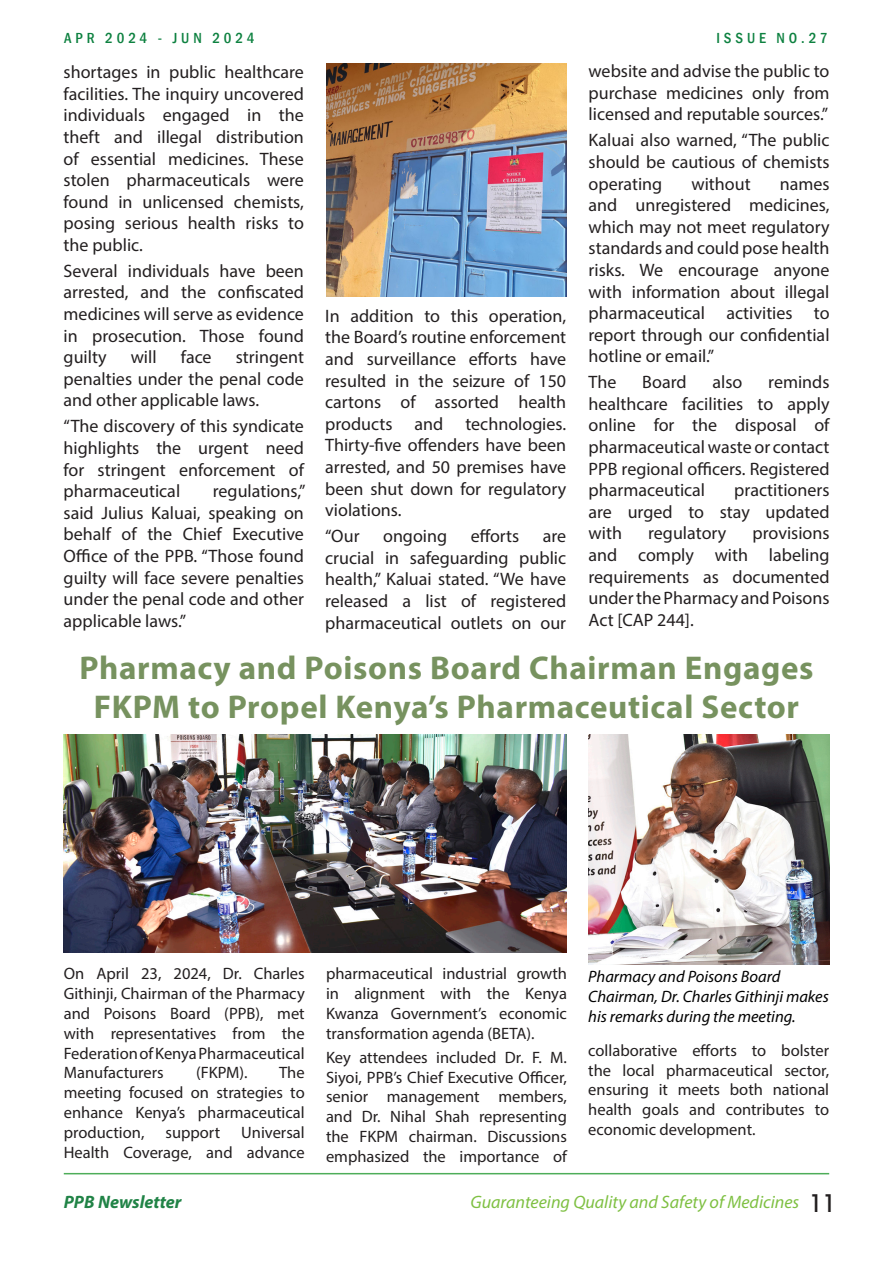
<style>
.page{position:relative;width:893px;height:1263px;background:#fff}
.page>*{position:absolute;margin:0;border:0;box-sizing:border-box;transform-origin:0 0}
.t1{font:700 33px/39.6px "Myriad Pro";letter-spacing:.02em;color:#77925f;text-align:center}
.t2{font:500 24px "ITC Avant Garde Pro";color:#231f20}
.t3{font:18px/21.6px "Myriad Pro";color:#231f20;text-align:justify}
.t4{font:italic 18px "Myriad Pro";color:#7ec042}
.t5{font:italic 700 18px "Myriad Hebrew";color:#208346}
.t6{font:16.5px/19.8px "Myriad Pro";color:#231f20;text-align:justify}
.t7{font:italic 16.5px/19.8px "Myriad Pro";color:#000}
.t8{font:500 condensed 15px "Franklin Gothic";letter-spacing:.26em;color:#0d8140}
</style>
<div class="page">
<hr style="left:64px;top:1173px;width:765px;height:1px;background:#4ead59">
<img style="left:326px;top:64px;width:241px;height:232px">
<img style="left:588px;top:735px;width:241px;height:230px">
<img style="left:64px;top:735px;width:503px;height:217px">
<p class="t8" style="left:64px;top:28px;width:192px">APR 2024 - JUN 2024</p>
<p class="t8" style="left:716px;top:28px;width:113px">ISSUE NO.27</p>
<p class="t3" style="left:589px;top:60px;width:242px">website and advise the public to purchase medicines only from licensed and reputable sources.”</p>
<p class="t3" style="left:589px;top:129px;width:242px">Kaluai also warned, “The public should be cautious of chemists operating</p>
<p class="t3" style="left:64px;top:61px;width:242px">shortages in public healthcare facilities. The inquiry uncovered individuals engaged in the theft and illegal distribution of essential medicines. These stolen pharmaceuticals were found in unlicensed chemists, posing serious health risks to the public.</p>
<p class="t3" style="left:64px;top:260px;width:242px">Several individuals have been arrested, and the confiscated medicines will serve as evidence in prosecution. Those found guilty</p>
<p class="t3" style="left:691px;top:172px;width:61px">without</p>
<p class="t3" style="left:589px;top:172px;width:242px;text-indent:191px">names and unregistered medicines, which may not meet regulatory standards and could pose health risks. We encourage anyone with information about illegal pharmaceutical activities to report through our confidential hotline or email.”</p>
<p class="t3" style="left:589px;top:371px;width:29px">The</p>
<p class="t3" style="left:642px;top:371px;width:46px">Board</p>
<p class="t3" style="left:712px;top:371px;width:31px">also</p>
<p class="t3" style="left:325px;top:305px;width:242px">In addition to this operation, the Board’s routine enforcement and surveillance efforts have resulted in the seizure of 150 cartons of assorted health products and technologies.<br>Thirty-five offenders have been arrested, and 50 premises have been shut down for regulatory violations.</p>
<p class="t3" style="left:325px;top:525px;width:36px">“Our</p>
<p class="t3" style="left:383px;top:525px;width:66px">ongoing</p>
<p class="t3" style="left:471px;top:525px;width:50px">efforts</p>
<p class="t3" style="left:131px;top:346px;width:27px">will</p>
<p class="t3" style="left:181px;top:346px;width:32px">face</p>
<p class="t3" style="left:64px;top:346px;width:242px;text-indent:172px">stringent penalties under the penal code and other applicable laws.</p>
<p class="t3" style="left:64px;top:415px;width:242px">“The discovery of this syndicate highlights the urgent need for stringent enforcement of pharmaceutical</p>
<p class="t3" style="left:589px;top:371px;width:242px;text-indent:180px">reminds healthcare facilities to apply online for the disposal of pharmaceutical waste or contact PPB regional officers. Registered pharmaceutical</p>
<p class="t3" style="left:589px;top:479px;width:242px;text-indent:146px">practitioners are urged to stay updated with</p>
<p class="t3" style="left:64px;top:480px;width:243px;text-indent:149px">regulations,” said Julius Kaluai, speaking on behalf of the Chief Executive Office of the PPB. “Those found guilty will face severe penalties under the penal code and other applicable laws.”</p>
<p class="t3" style="left:648px;top:522px;width:80px">regulatory</p>
<p class="t3" style="left:589px;top:522px;width:242px;text-indent:164px">provisions and comply with labeling requirements as documented under the Pharmacy and Poisons Act [CAP 244].</p>
<p class="t1" style="left:79px;top:647px;width:736px">Pharmacy and Poisons Board Chairman Engages<br>FKPM to Propel Kenya’s Pharmaceutical Sector</p>
<p class="t3" style="left:325px;top:525px;width:242px;text-indent:218px">are crucial in safeguarding public health,” Kaluai stated. “We have released a list of registered pharmaceutical outlets on our</p>
<p class="t6" style="left:64px;top:964px;width:242px">On April 23, 2024, Dr. Charles Githinji, Chairman of the Pharmacy and Poisons Board (PPB), met with representatives from the Federation of Kenya Pharmaceutical Manufacturers</p>
<p class="t6" style="left:64px;top:1063px;width:242px;text-indent:215px">The meeting focused on strategies to enhance Kenya’s pharmaceutical production,</p>
<p class="t6" style="left:196px;top:1063px;width:53px">(FKPM).</p>
<p class="t6" style="left:64px;top:1122px;width:242px;text-align:right">Universal<br>Health Coverage, and advance</p>
<p class="t6" style="left:165px;top:1122px;width:56px">support</p>
<p class="t6" style="left:326px;top:964px;width:242px">pharmaceutical industrial growth in alignment with the Kenya Kwanza Government’s economic transformation agenda (BETA).</p>
<p class="t6" style="left:326px;top:1047px;width:242px">Key attendees included Dr. F. M.<br>Siyoi, PPB’s Chief Executive Officer, senior management members, and Dr. Nihal Shah representing the FKPM chairman. Discussions emphasized the importance of</p>
<p class="t6" style="left:588px;top:1040px;width:242px">collaborative efforts to bolster the local pharmaceutical sector, ensuring it meets both national health goals and contributes to economic development.</p>
<p class="t7" style="left:588px;top:967px;width:242px">Pharmacy and Poisons Board<br>Chairman, Dr. Charles Githinji makes his remarks during the meeting.</p>
<p class="t5" style="left:64px;top:1192px;width:119px">PPB Newsletter</p>
<p class="t4" style="left:471px;top:1191px;width:330px">Guaranteeing Quality and Safety of Medicines</p>
<p class="t2" style="left:809px;top:1188px;width:28px">11</p>
</div>
